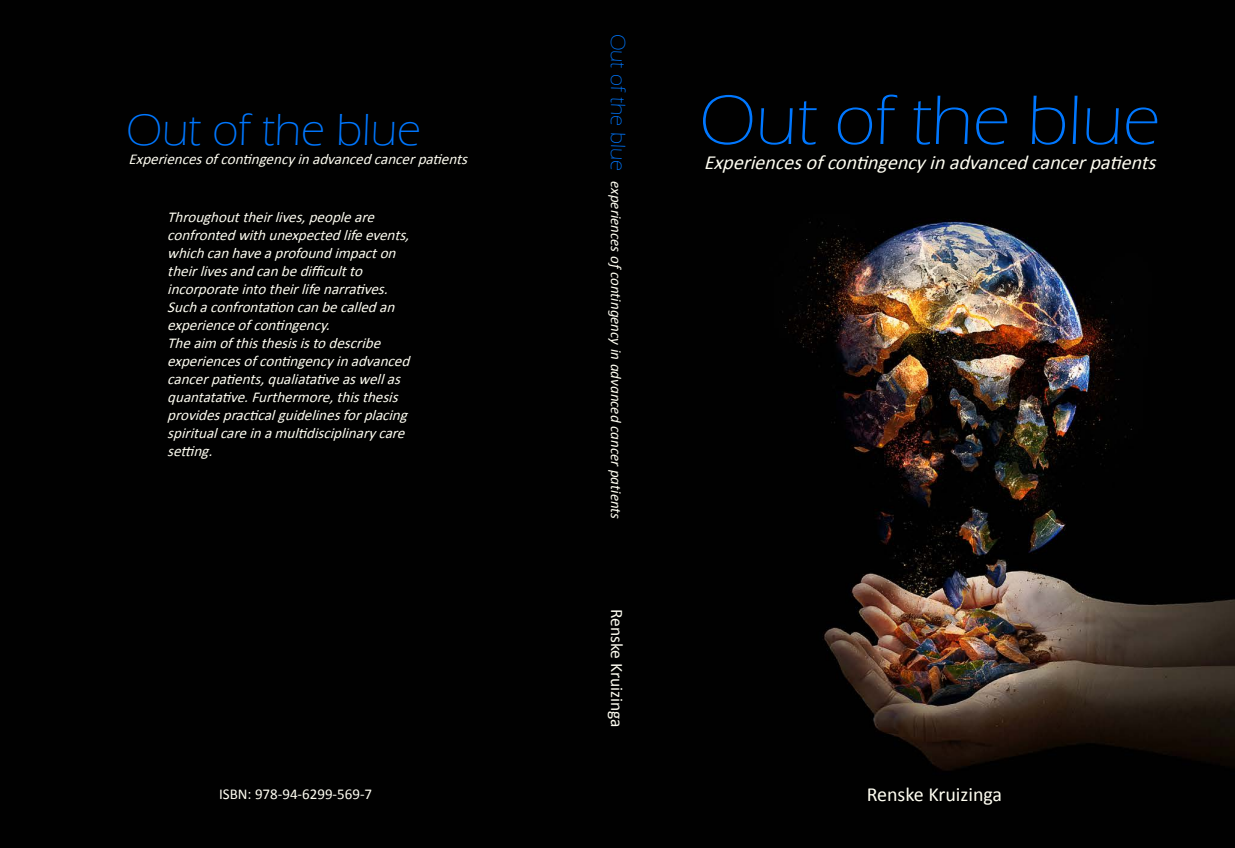
<style>
.page{position:relative;width:1235px;height:848px;background:#fff}
.page>*{position:absolute;margin:0;border:0;box-sizing:border-box;transform-origin:0 0}
.t1{font:300 72.5px "Eras ITC";color:#07f}
.t2{font:300 46.25px "Eras ITC";color:#07f}
.t3{font:italic 20px "Calibri";color:#fffef2}
.t4{font:20px "Calibri";color:#fffef2}
.t5{font:17.5px "Calibri";color:#fffef2}
.t6{font:italic 15px/18px "Calibri";color:#fffef2}
.t7{font:italic 15px "Calibri";color:#fffef2}
.t8{font:15px "Calibri";color:#fffef2}
.s1{font-family:"Eras ITC";font-weight:300;font-style:normal;font-size:21.25px;color:#07f}
</style>
<div class="page">
<img style="left:0;top:0;width:1235px;height:848px">
<h2 class="t2" style="left:126px;top:104px;width:296px">Out of the blue</h2>
<p class="t6" style="left:129px;top:150px;width:345px">Experiencesofcontingencyinadvancedcancerpatients</p>
<p class="t6" style="left:167px;top:208px;width:249px">Throughouttheirlives,peopleare confrontedwithunexpectedlifeevents, whichcanhaveaprofoundimpacton theirlivesandcanbedifficultto incorporateintotheirlifenarratives.<br>Suchaconfrontationcanbecalledan experienceofcontingency.<br>Theaim ofthisthesisistodescribe experiencesofcontingencyinadvanced cancerpatients,qualiatativeaswellas quantatative.Furthermore,thisthesis providespracticalguidelinesforplacing spiritualcareinamultidisciplinarycare setting.</p>
<p class="t8" style="left:219px;top:785px;width:155px">ISBN: 978-94-6299-569-7</p>
<p class="t7" style="left:626px;top:34px;width:487px;rotate:90deg"><span class="s1">Out of the blue</span> experiences of contingency in advanced cancer patients</p>
<p class="t5" style="left:628px;top:609px;width:120px;rotate:90deg">Renske Kruizinga</p>
<h1 class="t1" style="left:699px;top:80px;width:462px">Out of the blue</h1>
<h3 class="t3" style="left:704px;top:150px;width:460px">Experiencesofcontingencyinadvancedcancerpatients</h3>
<h3 class="t4" style="left:867px;top:782px;width:137px">Renske Kruizinga</h3>
</div>
